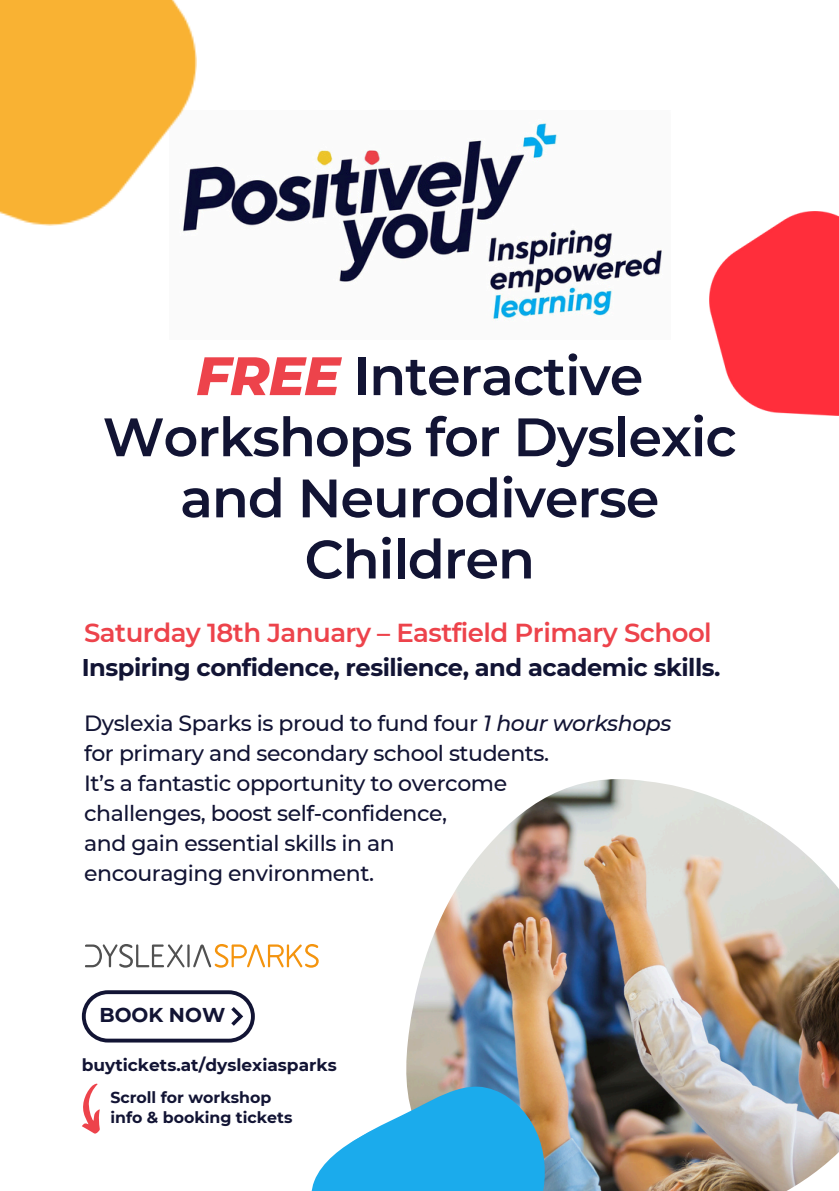
<style>
.page{position:relative;width:839px;height:1191px;background:#fff}
.page>*{position:absolute;margin:0;border:0;box-sizing:border-box;transform-origin:0 0}
.t1{font:600 54px/61.2px "Montserrat";letter-spacing:-.02em;color:#121434;text-align:center}
.t2{font:600 26px "Montserrat";letter-spacing:-.02em;color:#ed434b}
.t3{font:700 24.2px "Montserrat";letter-spacing:-.02em;color:#121434}
.t4{font:500 22px/30px "Montserrat";letter-spacing:-.02em;color:#121434}
.t5{font:700 20px "Montserrat";color:#121434}
.t6{font:700 17px "Montserrat";color:#121434}
.t7{font:700 15.8px/19.8px "Montserrat";color:#121434}
.s1{font-weight:800;font-style:italic;color:#ed434b}
.s2{font-style:italic}
</style>
<div class="page">
<img style="left:183px;top:122px;width:479px;height:199px">
<img style="left:709px;top:211px;width:129px;height:204px">
<img style="left:0;top:0;width:197px;height:225px">
<svg style="left:82px;top:1083px;width:18px;height:51px"></svg>
<hr style="left:187px;top:944px;width:3px;height:23px;background:#515151">
<svg style="left:85px;top:944px;width:99px;height:24px"></svg>
<svg style="left:193px;top:944px;width:126px;height:24px"></svg>
<img style="left:406px;top:779px;width:432px;height:412px">
<svg style="left:311px;top:1059px;width:289px;height:132px"></svg>
<svg style="left:82px;top:990px;width:172px;height:53px"></svg>
<p class="t1" style="left:103px;top:345px;width:635px"><span class="s1">FREE</span> Interactive<br>Workshops for Dyslexic and Neurodiverse<br>Children</p>
<h4 class="t2" style="left:84px;top:617px;width:629px">Saturday 18th January – Eastfield Primary School</h4>
<h1 class="t3" style="left:82px;top:653px;width:640px">Inspiring confidence, resilience, and academic skills.</h1>
<p class="t4" style="left:84px;top:708px;width:589px">Dyslexia Sparks is proud to fund four <span class="s2">1 hour workshops </span>for primary and secondary school students.<br>It’s a fantastic opportunity to overcome<br>challenges, boost self-confidence,<br>and gain essential skills in an<br>encouraging environment.</p>
<p class="t5" style="left:99px;top:1003px;width:127px">BOOK NOW</p>
<h2 class="t6" style="left:82px;top:1055px;width:256px">buytickets.at/dyslexiasparks</h2>
<h2 class="t7" style="left:110px;top:1088px;width:184px">Scroll for workshop info &amp; booking tickets</h2>
</div>
